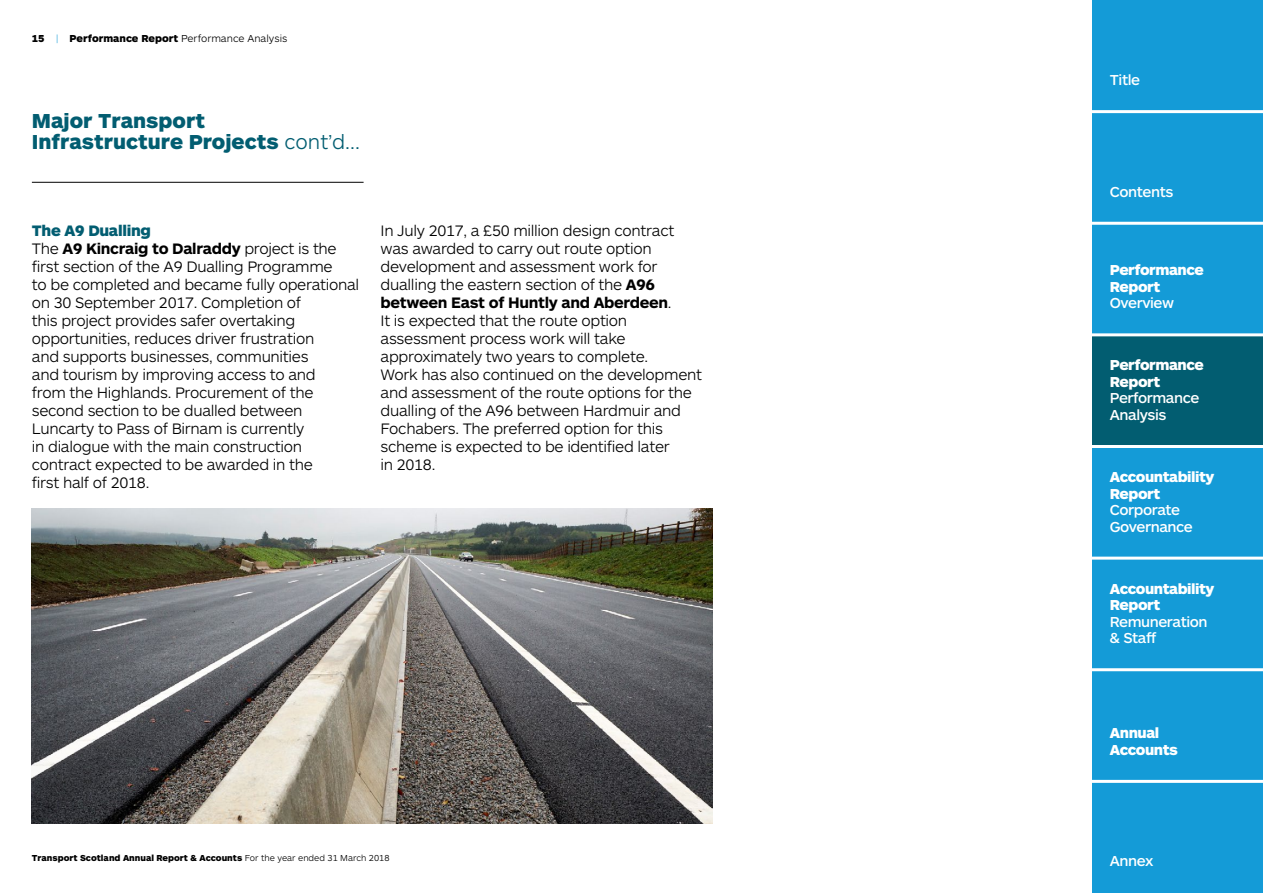
<style>
.page{position:relative;width:1263px;height:893px;background:#fff}
.page>*{position:absolute;margin:0;border:0;box-sizing:border-box;transform-origin:0 0}
.t1{font:900 21px/21px "ARS Maquette Pro";color:#025d71}
.t2{font:300 15.75px/18px "ARS Maquette Pro";letter-spacing:-.02em;color:#000}
.t3{font:900 15px/16.5px "ARS Maquette Pro";letter-spacing:-.03em;color:#fff}
.t4{font:500 15px/16.5px "ARS Maquette Pro";letter-spacing:-.03em;color:#fff}
.t5{font:900 10.5px "ARS Maquette Pro";color:#000}
.t6{font:900 9px "ARS Maquette Pro";color:#000}
.s1{font-weight:300;color:#149bd7}
.s2{font-weight:300}
.s3{font-weight:900;color:#025d71}
.s4{font-weight:700}
</style>
<div class="page">
<hr style="left:32px;top:182px;width:332px;height:1px;background:#000">
<img style="left:32px;top:508px;width:680px;height:316px">
<div style="left:1093px;top:0;width:170px;height:112px;background:#149bd7"></div>
<div style="left:1093px;top:112px;width:170px;height:111px;background:#149bd7"></div>
<div style="left:1093px;top:223px;width:170px;height:112px;background:#149bd7"></div>
<div style="left:1093px;top:335px;width:170px;height:111px;background:#025d71"></div>
<div style="left:1093px;top:446px;width:170px;height:112px;background:#149bd7"></div>
<div style="left:1093px;top:558px;width:170px;height:112px;background:#149bd7"></div>
<div style="left:1093px;top:670px;width:170px;height:111px;background:#149bd7"></div>
<div style="left:1093px;top:781px;width:170px;height:112px;background:#149bd7"></div>
<hr style="left:1089px;top:110px;width:174px;height:3px;background:#fff">
<hr style="left:1089px;top:222px;width:174px;height:3px;background:#fff">
<hr style="left:1089px;top:333px;width:174px;height:3px;background:#fff">
<hr style="left:1089px;top:445px;width:174px;height:3px;background:#fff">
<hr style="left:1089px;top:557px;width:174px;height:3px;background:#fff">
<hr style="left:1089px;top:668px;width:174px;height:3px;background:#fff">
<hr style="left:1089px;top:780px;width:174px;height:3px;background:#fff">
<p class="t5" style="left:32px;top:32px;width:257px">15 <span class="s1">|</span> Performance Report <span class="s2">Performance Analysis</span></p>
<h1 class="t1" style="left:32px;top:110px;width:329px">Major Transport<br>Infrastructure Projects <span class="s2">cont’d...</span></h1>
<p class="t2" style="left:32px;top:221px;width:329px"><span class="s3">The A9 Dualling<br></span>The <span class="s4">A9 Kincraig to Dalraddy</span> project is the first section of the A9 Dualling Programme<br>to be completed and became fully operational on 30 September 2017. Completion of<br>this project provides safer overtaking opportunities, reduces driver frustration<br>and supports businesses, communities<br>and tourism by improving access to and<br>from the Highlands. Procurement of the second section to be dualled between Luncarty to Pass of Birnam is currently<br>in dialogue with the main construction contract expected to be awarded in the<br>first half of 2018.</p>
<p class="t2" style="left:381px;top:221px;width:323px">In July 2017, a £50 million design contract was awarded to carry out route option development and assessment work for dualling the eastern section of the <span class="s4">A96 between East of Huntly and Aberdeen</span>.<br>It is expected that the route option assessment process work will take approximately two years to complete.<br>Work has also continued on the development and assessment of the route options for the dualling of the A96 between Hardmuir and Fochabers. The preferred option for this scheme is expected to be identified later<br>in 2018.</p>
<p class="t6" style="left:32px;top:852px;width:359px">Transport Scotland Annual Report &amp; Accounts <span class="s2">For the year ended 31 March 2018</span></p>
<p class="t4" style="left:1110px;top:71px;width:32px">Title</p>
<p class="t4" style="left:1110px;top:182px;width:65px">Contents</p>
<p class="t3" style="left:1110px;top:261px;width:95px">Performance<br>Report</p>
<p class="t4" style="left:1110px;top:294px;width:66px">Overview</p>
<p class="t3" style="left:1110px;top:356px;width:95px">Performance<br>Report</p>
<p class="t4" style="left:1110px;top:389px;width:91px">Performance<br>Analysis</p>
<p class="t3" style="left:1110px;top:468px;width:106px">Accountability<br>Report</p>
<p class="t4" style="left:1110px;top:501px;width:84px">Corporate<br>Governance</p>
<p class="t3" style="left:1110px;top:579px;width:106px">Accountability<br>Report</p>
<p class="t4" style="left:1110px;top:612px;width:99px">Remuneration &amp; Staff</p>
<p class="t3" style="left:1110px;top:724px;width:70px">Annual<br>Accounts</p>
<p class="t4" style="left:1110px;top:852px;width:45px">Annex</p>
</div>
